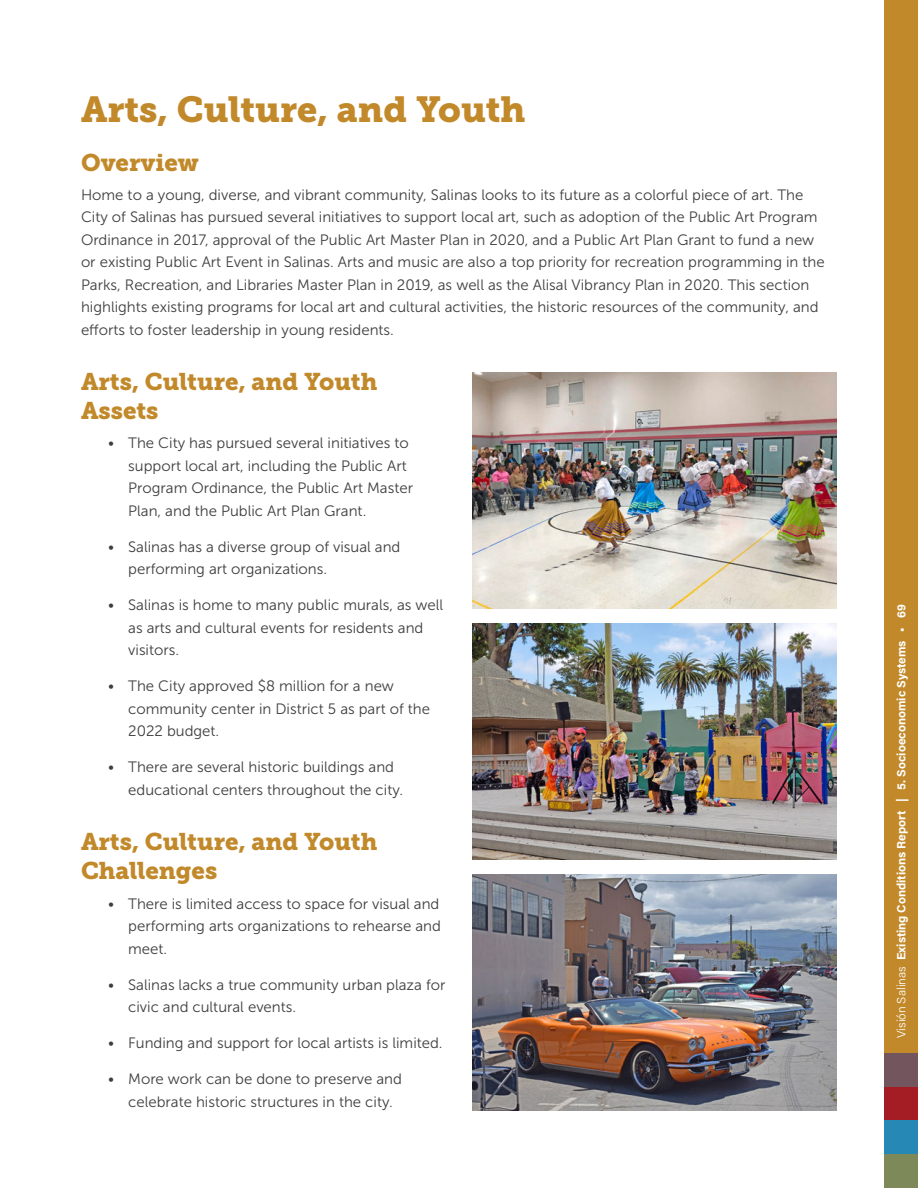
<style>
.page{position:relative;width:918px;height:1188px;background:#fff}
.page>*{position:absolute;margin:0;border:0;box-sizing:border-box;transform-origin:0 0}
.H2_Heading_2{font:36px "Museo Slab 900";color:#c2892b}
.H3_Heading_3__H2{font:24px/28.8px "Museo Slab 900";color:#c2892b}
.Body{font:15px/22.5px "Museo Sans 300";color:#3e3e3f}
.t1{font:700 12px "Acumin Pro";color:#fff}
.s1{font-weight:300}
.s2{font-weight:400}
</style>
<div class="page">
<div style="left:884px;top:1053px;width:34px;height:34px;background:#72555d"></div>
<div style="left:884px;top:0;width:34px;height:1053px;background:#c2892b"></div>
<div style="left:884px;top:1087px;width:34px;height:33px;background:#a41d24"></div>
<div style="left:884px;top:1120px;width:34px;height:34px;background:#2689b5"></div>
<div style="left:884px;top:1154px;width:34px;height:34px;background:#7e895a"></div>
<img style="left:472px;top:372px;width:365px;height:236px">
<img style="left:472px;top:623px;width:365px;height:237px">
<img style="left:472px;top:875px;width:365px;height:236px">
<p class="H2_Heading_2" style="left:81px;top:88px;width:446px">Arts, Culture, and Youth</p>
<p class="H3_Heading_3__H2" style="left:81px;top:148px;width:119px">Overview</p>
<p class="Body" style="left:81px;top:184px;width:745px">Home to a young, diverse, and vibrant community, Salinas looks to its future as a colorful piece of art. The City of Salinas has pursued several initiatives to support local art, such as adoption of the Public Art Program Ordinance in 2017, approval of the Public Art Master Plan in 2020, and a Public Art Plan Grant to fund a new or existing Public Art Event in Salinas. Arts and music are also a top priority for recreation programming in the Parks, Recreation, and Libraries Master Plan in 2019, as well as the Alisal Vibrancy Plan in 2020. This section highlights existing programs for local art and cultural activities, the historic resources of the community, and efforts to foster leadership in young residents.</p>
<p class="H3_Heading_3__H2" style="left:81px;top:368px;width:298px">Arts, Culture, and Youth<br>Assets</p>
<p class="Body" style="left:128px;top:432px;width:286px;text-indent:-20px">• The City has pursued several initiatives to support local art, including the Public Art Program Ordinance, the Public Art Master Plan, and the Public Art Plan Grant.</p>
<p class="Body" style="left:128px;top:535px;width:274px;text-indent:-20px">• Salinas has a diverse group of visual and performing art organizations.</p>
<p class="Body" style="left:128px;top:594px;width:317px;text-indent:-20px">• Salinas is home to many public murals, as well as arts and cultural events for residents and visitors.</p>
<p class="Body" style="left:128px;top:675px;width:303px;text-indent:-20px">• The City approved $8 million for a new community center in District 5 as part of the<br>2022 budget.</p>
<p class="Body" style="left:128px;top:756px;width:276px;text-indent:-20px">• There are several historic buildings and educational centers throughout the city.</p>
<p class="H3_Heading_3__H2" style="left:81px;top:828px;width:298px">Arts, Culture, and Youth<br>Challenges</p>
<p class="Body" style="left:128px;top:892px;width:314px;text-align:justify;text-indent:-20px">• There is limited access to space for visual and performing arts organizations to rehearse and meet.</p>
<p class="Body" style="left:128px;top:973px;width:319px;text-indent:-20px">• Salinas lacks a true community urban plaza for civic and cultural events.</p>
<p class="Body" style="left:108px;top:1032px;width:336px">• Funding and support for local artists is limited.</p>
<p class="Body" style="left:128px;top:1068px;width:275px;text-indent:-20px">• More work can be done to preserve and celebrate historic structures in the city.</p>
<p class="t1" style="left:893px;top:1038px;width:435px;rotate:-90deg"><span class="s1">Visión Salinas</span> Existing Conditions Report | 5. Socioeconomic Systems <span class="s2">■</span> 69</p>
</div>
